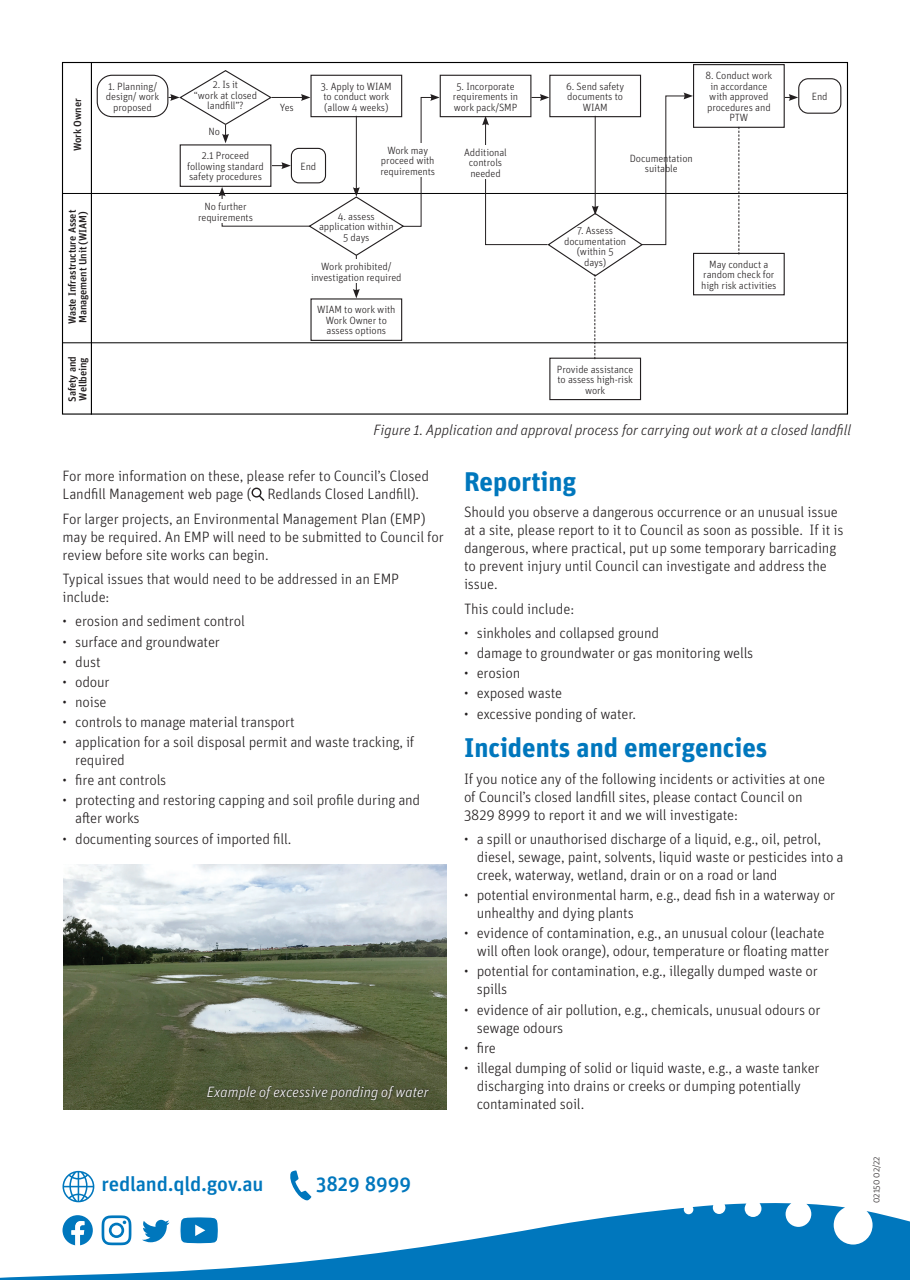
<style>
.page{position:relative;width:910px;height:1280px;background:#fff}
.page>*{position:absolute;margin:0;border:0;box-sizing:border-box;transform-origin:0 0}
.t1{font:700 27px "Unit Pro";color:#0077bd}
.t2{font:500 20.85px "Unit Pro";color:#0077bd;scale:.96 1}
.t3{font:500 20.4px "Unit Pro";letter-spacing:-.01em;color:#0077bd}
.t4{font:300 15px/18px "Unit Pro";letter-spacing:-.015em;color:#231f20}
.t5{font:italic 300 15px "Unit Pro";color:#231f20}
.t6{font:italic 300 15px "Unit Pro";color:#fff}
.t7{font:300 10.5px/10.5px "Unit Pro";letter-spacing:-.01em;color:#231f20;text-align:center}
.t8{font:500 10.5px/10.5px "Unit Pro";letter-spacing:-.01em;color:#231f20}
.t9{font:300 9px "Unit Pro";color:#231f20}
</style>
<div class="page">
<div style="left:62px;top:62px;width:786px;height:353px;background:#fff;border:1px solid #000"></div>
<hr style="left:63px;top:342px;width:784px;height:1px;background:#000">
<hr style="left:63px;top:193px;width:784px;height:1px;background:#000">
<svg style="left:0;top:1203px;width:910px;height:77px;fill:#0077bd"></svg>
<svg style="left:290px;top:1170px;width:22px;height:30px"></svg>
<svg style="left:63px;top:1215px;width:30px;height:30px"></svg>
<svg style="left:102px;top:1215px;width:29px;height:30px"></svg>
<svg style="left:142px;top:1220px;width:28px;height:22px"></svg>
<svg style="left:178px;top:1215px;width:42px;height:31px"></svg>
<svg style="left:63px;top:1171px;width:31px;height:31px"></svg>
<svg style="left:252px;top:488px;width:12px;height:13px"></svg>
<img style="left:63px;top:864px;width:383px;height:246px">
<svg style="left:206px;top:1085px;width:224px;height:16px;background:#4a5035"></svg>
<div style="left:97px;top:75px;width:71px;height:42px;border:1px solid #231f20;border-radius:15px"></div>
<div style="left:310px;top:298px;width:92px;height:43px;border:1px solid #231f20"></div>
<div style="left:693px;top:253px;width:92px;height:42px;border:1px solid #231f20"></div>
<div style="left:549px;top:358px;width:92px;height:42px;border:1px solid #231f20"></div>
<div style="left:440px;top:75px;width:91px;height:42px;border:1px solid #231f20"></div>
<div style="left:549px;top:75px;width:92px;height:42px;border:1px solid #231f20"></div>
<div style="left:693px;top:64px;width:92px;height:64px;border:1px solid #231f20"></div>
<div style="left:798px;top:78px;width:43px;height:36px;border:1px solid #231f20;border-radius:10px"></div>
<hr style="left:91px;top:63px;width:1px;height:352px;background:#000">
<svg style="left:785px;top:94px;width:13px;height:7px"></svg>
<svg style="left:738px;top:127px;width:1px;height:127px"></svg>
<svg style="left:482px;top:93px;width:211px;height:266px"></svg>
<hr style="left:356px;top:255px;width:1px;height:36px;background:#231f20">
<svg style="left:353px;top:289px;width:7px;height:9px"></svg>
<svg style="left:168px;top:70px;width:272px;height:187px"></svg>
<div style="left:278px;top:101px;width:18px;height:12px;background:#fff"></div>
<div style="left:301px;top:260px;width:111px;height:23px;background:#fff"></div>
<div style="left:185px;top:200px;width:81px;height:23px;background:#fff"></div>
<div style="left:376px;top:143px;width:64px;height:34px;background:#fff"></div>
<div style="left:452px;top:145px;width:67px;height:34px;background:#fff"></div>
<p class="t8" style="left:72px;top:151px;width:54px;rotate:-90deg">Work Owner</p>
<p class="t7" style="left:106px;top:80px;width:55px">1. Planning/ design/ work proposed</p>
<p class="t8" style="left:66px;top:324px;width:116px;rotate:-90deg">Waste Infrastructure Asset<br>Management Unit (WIAM)</p>
<p class="t8" style="left:66px;top:402px;width:47px;rotate:-90deg">Safety and<br>Wellbeing</p>
<p class="t7" style="left:194px;top:79px;width:65px">2. Is it<br>“work at closed landfill”?</p>
<p class="t7" style="left:208px;top:126px;width:13px">No</p>
<p class="t7" style="left:280px;top:102px;width:16px">Yes</p>
<p class="t7" style="left:321px;top:80px;width:73px;text-align:left">3. Apply to WIAM to conduct work (allow 4 weeks)</p>
<p class="t7" style="left:453px;top:80px;width:67px">5. Incorporate requirements in work pack/SMP</p>
<p class="t7" style="left:566px;top:80px;width:59px">6. Send safety documents to<br>WIAM</p>
<p class="t7" style="left:706px;top:70px;width:68px">8. Conduct work in accordance with approved procedures and<br>PTW</p>
<p class="t7" style="left:187px;top:150px;width:78px">2.1 Proceed following standard safety procedures</p>
<p class="t7" style="left:301px;top:161px;width:17px">End</p>
<p class="t7" style="left:380px;top:145px;width:56px">Work may proceed with requirements</p>
<p class="t7" style="left:464px;top:147px;width:44px">Additional controls needed</p>
<p class="t7" style="left:198px;top:201px;width:56px">No further requirements</p>
<p class="t7" style="left:319px;top:211px;width:76px">4. assess application within<br>5 days</p>
<p class="t7" style="left:311px;top:261px;width:92px">Work prohibited/ investigation required</p>
<p class="t7" style="left:317px;top:304px;width:80px">WIAM to work with<br>Work Owner to assess options</p>
<p class="t7" style="left:630px;top:153px;width:64px">Documentation suitable</p>
<p class="t7" style="left:564px;top:225px;width:64px">7. Assess documentation (within 5<br>days)</p>
<p class="t7" style="left:701px;top:259px;width:77px">May conduct a random check for high risk activities</p>
<p class="t7" style="left:557px;top:363px;width:78px">Provide assistance to assess high-risk work</p>
<p class="t7" style="left:812px;top:91px;width:17px">End</p>
<p class="t5" style="left:373px;top:420px;width:479px">Figure 1. Application and approval process for carrying out work at a closed landfill</p>
<p class="t4" style="left:63px;top:467px;width:368px">For more information on these, please refer to Council’s Closed<br>Landfill Management web page ( Redlands Closed Landfill).</p>
<p class="t4" style="left:63px;top:509px;width:383px">For larger projects, an Environmental Management Plan (EMP) may be required. An EMP will need to be submitted to Council for review before site works can begin.</p>
<p class="t4" style="left:63px;top:569px;width:338px">Typical issues that would need to be addressed in an EMP include:</p>
<p class="t4" style="left:63px;top:612px;width:184px">• erosion and sediment control</p>
<p class="t4" style="left:63px;top:632px;width:159px">• surface and groundwater</p>
<p class="t4" style="left:63px;top:652px;width:40px">• dust</p>
<p class="t4" style="left:63px;top:672px;width:49px">• odour</p>
<p class="t4" style="left:63px;top:692px;width:46px">• noise</p>
<p class="t4" style="left:63px;top:712px;width:234px">• controls to manage material transport</p>
<p class="t4" style="left:75px;top:733px;width:340px;text-indent:-13px">• application for a soil disposal permit and waste tracking, if required</p>
<p class="t4" style="left:63px;top:771px;width:105px">• fire ant controls</p>
<p class="t4" style="left:75px;top:791px;width:347px;text-indent:-13px">• protecting and restoring capping and soil profile during and after works</p>
<p class="t4" style="left:63px;top:829px;width:230px">• documenting sources of imported fill.</p>
<p class="t6" style="left:207px;top:1081px;width:223px">Example of excessive ponding of water</p>
<h1 class="t1" style="left:464px;top:462px;width:114px">Reporting</h1>
<p class="t4" style="left:464px;top:503px;width:381px">Should you observe a dangerous occurrence or an unusual issue at a site, please report to it to Council as soon as possible. If it is dangerous, where practical, put up some temporary barricading to prevent injury until Council can investigate and address the issue.</p>
<p class="t4" style="left:464px;top:599px;width:112px">This could include:</p>
<p class="t4" style="left:464px;top:623px;width:197px">• sinkholes and collapsed ground</p>
<p class="t4" style="left:464px;top:644px;width:291px">• damage to groundwater or gas monitoring wells</p>
<p class="t4" style="left:464px;top:664px;width:58px">• erosion</p>
<p class="t4" style="left:464px;top:684px;width:100px">• exposed waste</p>
<p class="t4" style="left:464px;top:704px;width:173px">• excessive ponding of water.</p>
<h1 class="t1" style="left:464px;top:728px;width:305px">Incidents and emergencies</h1>
<p class="t4" style="left:464px;top:769px;width:363px">If you notice any of the following incidents or activities at one of Council’s closed landfill sites, please contact Council on<br>3829 8999 to report it and we will investigate:</p>
<p class="t4" style="left:477px;top:829px;width:368px;text-indent:-13px">• a spill or unauthorised discharge of a liquid, e.g., oil, petrol, diesel, sewage, paint, solvents, liquid waste or pesticides into a creek, waterway, wetland, drain or on a road or land</p>
<p class="t4" style="left:477px;top:885px;width:360px;text-indent:-13px">• potential environmental harm, e.g., dead fish in a waterway or unhealthy and dying plants</p>
<p class="t4" style="left:477px;top:924px;width:354px;text-indent:-13px">• evidence of contamination, e.g., an unusual colour (leachate will often look orange), odour, temperature or floating matter</p>
<p class="t4" style="left:477px;top:962px;width:343px;text-indent:-13px">• potential for contamination, e.g., illegally dumped waste or spills</p>
<p class="t4" style="left:477px;top:1000px;width:345px;text-indent:-13px">• evidence of air pollution, e.g., chemicals, unusual odours or sewage odours</p>
<p class="t4" style="left:464px;top:1038px;width:33px">• fire</p>
<p class="t4" style="left:477px;top:1058px;width:344px;text-indent:-13px">• illegal dumping of solid or liquid waste, e.g., a waste tanker discharging into drains or creeks or dumping potentially contaminated soil.</p>
<h3 class="t3" style="left:101px;top:1169px;width:164px">redland.qld.gov.au</h3>
<h2 class="t2" style="left:316px;top:1169px;width:100px">3829 8999</h2>
<p class="t9" style="left:871px;top:1203px;width:48px;rotate:-90deg">02150 02/22</p>
</div>
